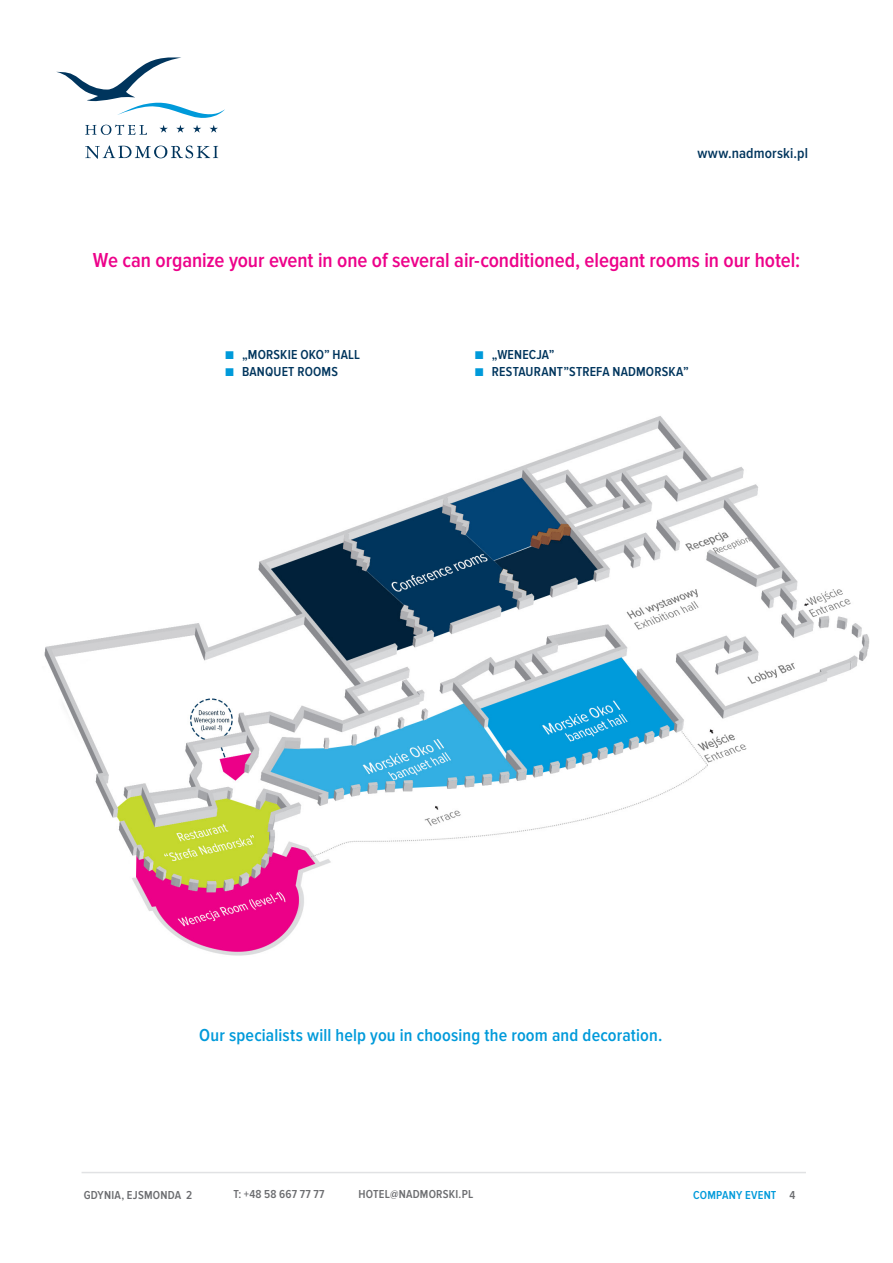
<style>
.page{position:relative;width:893px;height:1263px;background:#fff}
.page>*{position:absolute;margin:0;border:0;box-sizing:border-box;transform-origin:0 0}
.Tekst_różowy{font:600 21px "Proxima Nova Cond";letter-spacing:-.005em;color:#ed028a}
.Tekst_różowy-2{font:600 18px "Proxima Nova Cond";letter-spacing:.01em;color:#009ada}
.t1{font:600 15px "Proxima Nova Cond";letter-spacing:.005em;color:#00355d}
.t2{font:600 13.5px "Proxima Nova Cond";letter-spacing:.015em;color:#00355d}
.t3{font:600 12px "Proxima Nova Cond";letter-spacing:.02em;color:#6c6d70}
.t4{font:600 12px "Proxima Nova Cond";letter-spacing:.02em;color:#009ada}
.s1{color:#009ada}
.s2{color:#6c6d70}
</style>
<div class="page">
<svg style="left:85px;top:145px;width:133px;height:14px"></svg>
<svg style="left:56px;top:57px;width:169px;height:78px"></svg>
<hr style="left:82px;top:1172px;width:724px;height:1px;background:#e1e2e4">
<img style="left:44px;top:416px;width:826px;height:540px">
<p class="t1" style="left:697px;top:144px;width:112px">www.nadmorski.pl</p>
<p class="Tekst_różowy" style="left:93px;top:249px;width:709px">We can organize your event in one of several air-conditioned, elegant rooms in our hotel:</p>
<p class="t2" style="left:225px;top:347px;width:137px"><span class="s1">■</span> „MORSKIE OKO” HALL</p>
<p class="t2" style="left:225px;top:364px;width:114px"><span class="s1">■</span> BANQUET ROOMS</p>
<p class="t2" style="left:475px;top:347px;width:81px"><span class="s1">■</span> „WENECJA”</p>
<p class="t2" style="left:475px;top:364px;width:215px"><span class="s1">■</span> RESTAURANT”STREFA NADMORSKA”</p>
<p class="Tekst_różowy-2" style="left:199px;top:1025px;width:465px">Our specialists will help you in choosing the room and decoration.</p>
<p class="t3" style="left:84px;top:1188px;width:110px">GDYNIA, EJSMONDA 2</p>
<p class="t3" style="left:233px;top:1187px;width:93px">T: +48 58 667 77 77</p>
<p class="t3" style="left:359px;top:1187px;width:116px">HOTEL@NADMORSKI.PL</p>
<p class="t4" style="left:693px;top:1188px;width:103px">COMPANY EVENT <span class="s2">4</span></p>
</div>
